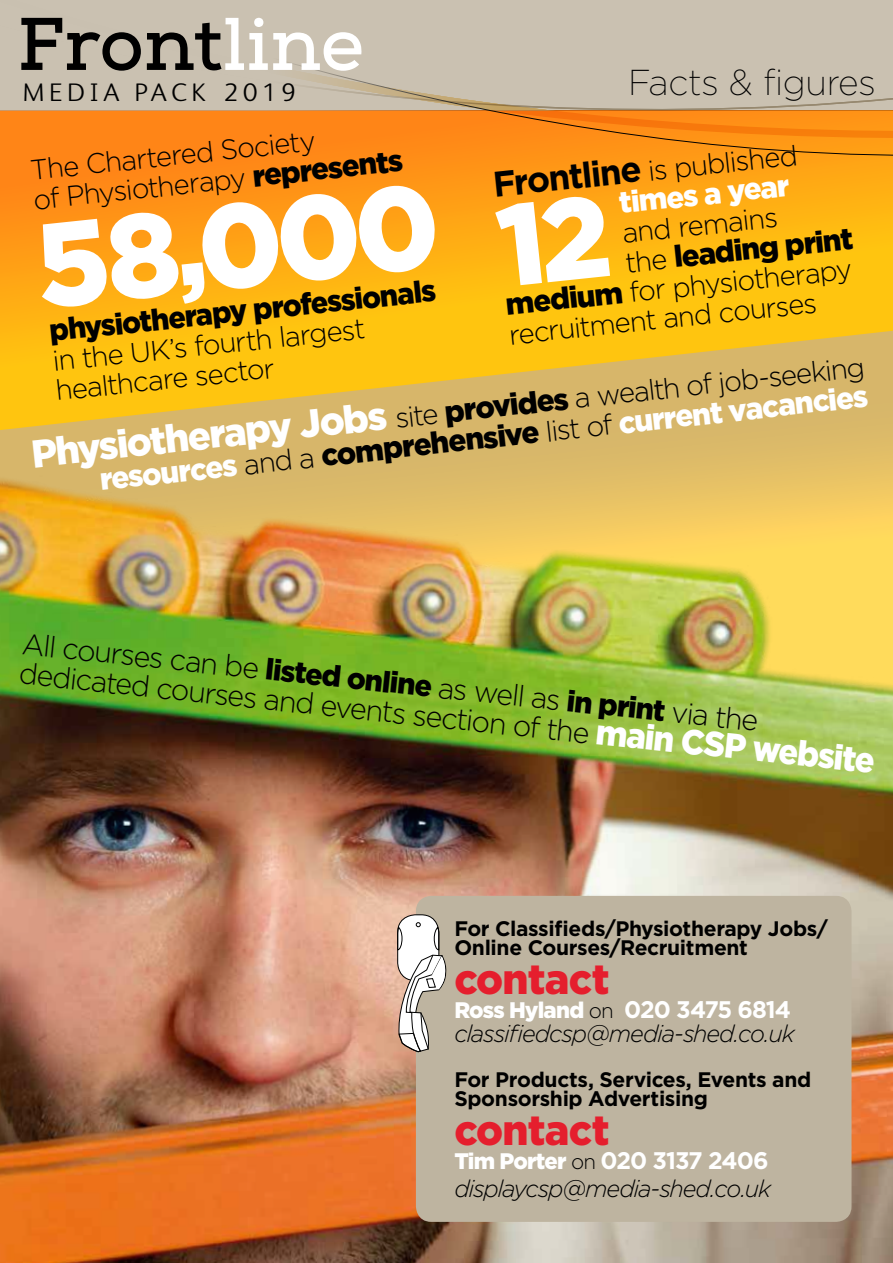
<style>
.page{position:relative;width:893px;height:1263px;background:#fff}
.page>*{position:absolute;margin:0;border:0;box-sizing:border-box;transform-origin:0 0}
.t1{font:900 118.8px "Gotham";color:#fff}
.t2{font:700 74.4px "Nexa Slab";color:#000}
.t3{font:900 42px "Gotham";letter-spacing:-.015em;color:#e51e2d}
.t4{font:200 36px "Gotham";letter-spacing:-.01em;color:#000}
.t5{font:900 30.45px "Gotham";color:#fff}
.t6{font:900 30.15px "Gotham";color:#000;scale:.96 1}
.t7{font:900 30.15px "Gotham";color:#000}
.t8{font:900 30.15px "Gotham";color:#fff}
.t9{font:300 29.55px/29.7px "Gotham";color:#000}
.t10{font:300 28.5px "Gotham";color:#000}
.t11{font:300 28.2px/29.7px "Gotham";color:#000}
.t12{font:300 25.5px "FS Albert";letter-spacing:.16em;color:#000;scale:1.08 1}
.t13{font:italic 300 24px/24px "Gotham";letter-spacing:-.05em;color:#000}
.t14{font:700 21px/19.5px "Gotham";letter-spacing:-.02em;color:#000}
.s1{color:#fff}
.s2{font-weight:900;font-size:30.15px}
.s3{font-weight:700;font-size:35.7px}
.s4{font-size:108.45px}
.s5{font-weight:300;font-size:28.2px}
.s6{font-weight:900;font-size:39px;color:#fff}
.s7{font-weight:900;font-size:30.45px}
.s8{font-weight:300;font-size:28.5px;color:#000}
.s9{color:#000}
.s10{font-weight:900}
.s11{font-weight:900;font-size:34.95px;color:#fff}
.s12{font-weight:900;font-style:normal;font-size:22.5px;color:#fff}
.s13{font-style:normal;font-size:21px}
.s14{font-weight:700;font-style:normal;color:#fff}
</style>
<div class="page">
<img style="left:0;top:243px;width:893px;height:1020px">
<svg style="left:0;top:111px;width:893px;height:132px;background:#fd9515"></svg>
<div style="left:0;top:0;width:893px;height:111px;background:#cac1b1"></div>
<div style="left:416px;top:896px;width:435px;height:326px;background:#beb4a0;border-radius:16px"></div>
<div style="left:398px;top:915px;width:41px;height:65px;background:#fff;border-radius:18px"></div>
<svg style="left:398px;top:922px;width:49px;height:130px"></svg>
<svg style="left:494px;top:194px;width:116px;height:93px;background:#ffb112"></svg>
<h2 class="t2" style="left:17px;top:-1px;width:348px">Front<span class="s1">line</span></h2>
<p class="t12" style="left:22px;top:76px;width:255px">MEDIA PACK 2019</p>
<p class="t4" style="left:628px;top:60px;width:249px">Facts &amp; figures</p>
<p class="t11" style="left:29px;top:155px;width:373px;rotate:-6deg">The Chartered Society<br>of Physiotherapy <span class="s2">represents</span></p>
<p class="t11" style="left:492px;top:171px;width:307px;rotate:-6deg"><span class="s3">Frontline</span> is published</p>
<p class="t8" style="left:617px;top:182px;width:173px;rotate:-6deg">times a year</p>
<p class="t11" style="left:621px;top:218px;width:158px;rotate:-6deg">and remains</p>
<h1 class="t1" style="left:28px;top:185px;width:406px;rotate:-6deg">58<span class="s4">,</span>000</h1>
<p class="t7" style="left:623px;top:241px;width:230px;rotate:-6deg"><span class="s5">the</span> leading print</p>
<p class="t11" style="left:504px;top:290px;width:350px;rotate:-6deg"><span class="s2">medium</span> for physiotherapy recruitment and courses</p>
<p class="t6" style="left:47px;top:310px;width:406px;rotate:-6deg">physiotherapy professionals</p>
<p class="t11" style="left:51px;top:345px;width:316px;rotate:-6deg">in the UK’s fourth largest healthcare sector</p>
<p class="t10" style="left:30px;top:437px;width:839px;rotate:-6deg"><span class="s6">Physiotherapy Jobs</span> site <span class="s7">provides</span> a wealth of job-seeking</p>
<p class="t5" style="left:97px;top:456px;width:774px;rotate:-6deg">resources <span class="s8">and a</span> <span class="s9">comprehensive</span> <span class="s8">list of</span> current vacancies</p>
<p class="t9" style="left:24px;top:628px;width:862px;rotate:6deg">All courses can be <span class="s10">listed online</span> as well as <span class="s10">in print</span> via the dedicated courses and events section of the <span class="s11">main CSP website</span></p>
<p class="t14" style="left:454px;top:918px;width:375px">For Classifieds/Physiotherapy Jobs/<br>Online Courses/Recruitment</p>
<h3 class="t3" style="left:454px;top:950px;width:157px">contact</h3>
<p class="t13" style="left:454px;top:997px;width:342px"><span class="s12">Ross Hyland</span> <span class="s13">on</span> <span class="s14">020 3475 6814 </span>classifiedcsp@media-shed.co.uk</p>
<p class="t14" style="left:454px;top:1069px;width:358px">For Products, Services, Events and<br>Sponsorship Advertising</p>
<h3 class="t3" style="left:454px;top:1101px;width:157px">contact</h3>
<p class="t13" style="left:454px;top:1146px;width:318px;line-height:27.9px"><span class="s12">Tim Porter</span> <span class="s13">on</span> <span class="s14">020 3137 2406 </span>displaycsp@media-shed.co.uk</p>
</div>
